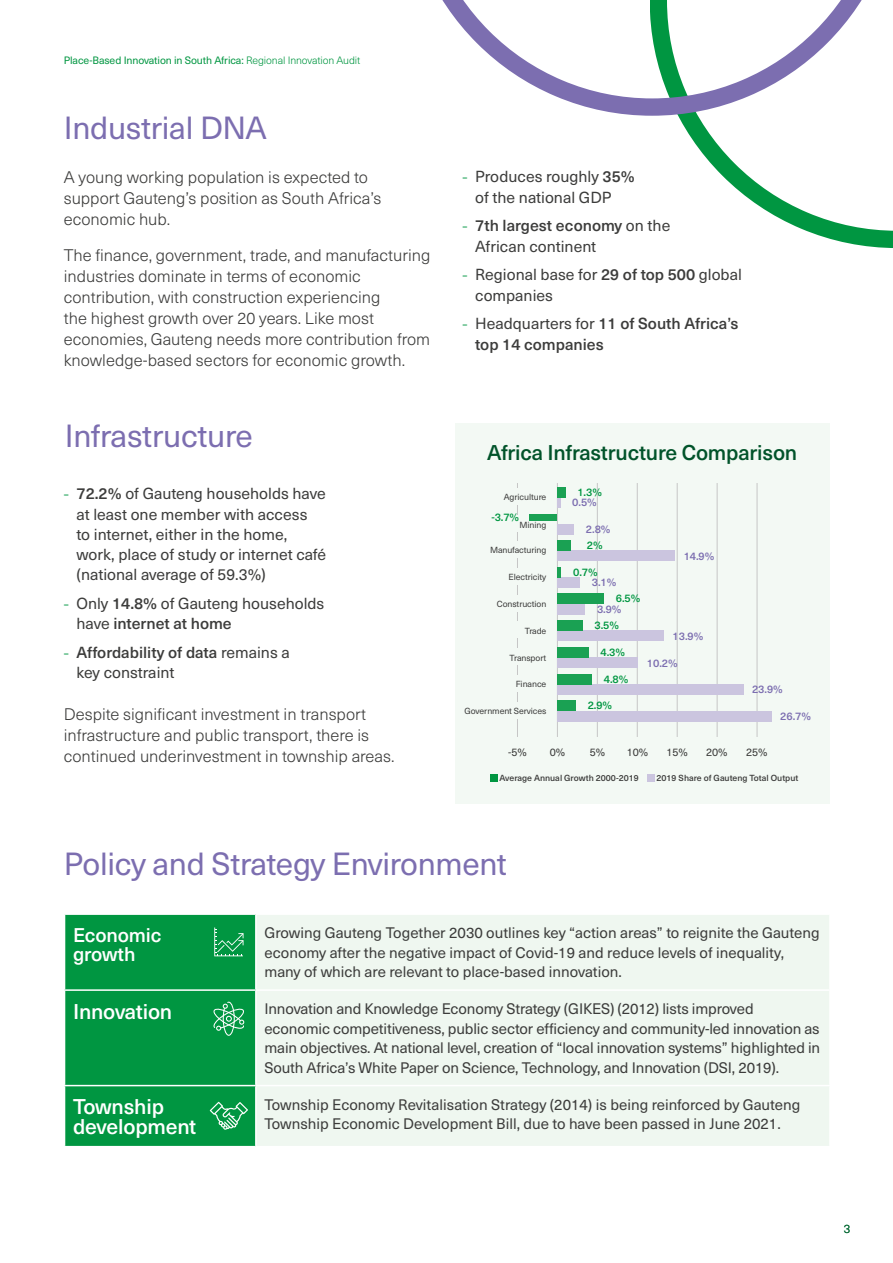
<style>
.page{position:relative;width:893px;height:1263px;background:#fff}
.page>*{position:absolute;margin:0;border:0;box-sizing:border-box;transform-origin:0 0}
.Subtitle{font:31.5px "Neue Haas Unica W1 G";letter-spacing:-.01em;color:#7c6eb0}
.Small_subtitle_3{font:500 21px "Neue Haas Unica W1 G";letter-spacing:-.01em;color:#01532a}
.Small_subtitle_3-2{font:500 21px/19.5px "Neue Haas Unica W1 G";letter-spacing:-.01em;color:#fff}
.Small_subtitle_3-3{font:500 19.5px/19.5px "Neue Haas Unica W1 G";letter-spacing:-.01em;color:#fff}
.Body{font:300 16.5px/21px "Neue Haas Unica W1 G";color:#3c3c3b}
.t1{font:15.75px/20.2px "Neue Haas Unica W1 G";color:#3c3c3b}
.t2{font:500 15.75px/20.2px "Neue Haas Unica W1 G";color:#3c3c3b}
.Body_-_table{font:15px/19.5px "Neue Haas Unica W1 G";letter-spacing:-.01em;color:#3c3c3b}
.Body-2{font:300 12px "Neue Haas Unica W1 G";color:#01532a}
.Small_subtitle{font:500 10.8px "Neue Haas Unica W1 G";letter-spacing:-.01em;color:#7c6eb0}
.Small_subtitle-2{font:500 10.8px "Neue Haas Unica W1 G";color:#009641}
.Small_subtitle-3{font:10.8px "Neue Haas Unica W1 G";letter-spacing:-.01em;color:#3c3c3b}
.t3{font:10.5px "Neue Haas Unica W1 G";letter-spacing:-.01em;color:#009641}
.Small_subtitle-4{font:8.7px "Neue Haas Unica W1 G";letter-spacing:-.01em;color:#3c3c3b}
.Labels{font:500 8.7px "Neue Haas Unica W1 G";color:#3c3c3b}
.s1{font-weight:300}
.s2{font-family:"FS Elliot";font-weight:700;color:#66c08d}
.s3{font-weight:500}
.s4{font-weight:400}
</style>
<div class="page">
<svg style="left:678px;top:116px;width:215px;height:132px"></svg>
<svg style="left:442px;top:0;width:420px;height:116px"></svg>
<div style="left:455px;top:423px;width:374px;height:381px;background:#f3f9f4"></div>
<hr style="left:637px;top:483px;width:1px;height:254px;background:#c6c6c6">
<hr style="left:557px;top:483px;width:1px;height:254px;background:#c6c6c6">
<hr style="left:717px;top:483px;width:1px;height:254px;background:#c6c6c6">
<hr style="left:757px;top:483px;width:1px;height:254px;background:#c6c6c6">
<hr style="left:517px;top:483px;width:1px;height:254px;background:#c6c6c6">
<hr style="left:677px;top:483px;width:1px;height:254px;background:#c6c6c6">
<hr style="left:597px;top:483px;width:1px;height:254px;background:#c6c6c6">
<div style="left:557px;top:711px;width:214px;height:10px;background:#cbc5df"></div>
<div style="left:557px;top:631px;width:107px;height:10px;background:#cbc5df"></div>
<div style="left:557px;top:551px;width:118px;height:10px;background:#cbc5df"></div>
<div style="left:557px;top:684px;width:186px;height:10px;background:#cbc5df"></div>
<div style="left:557px;top:604px;width:28px;height:10px;background:#cbc5df"></div>
<div style="left:557px;top:524px;width:17px;height:10px;background:#cbc5df"></div>
<div style="left:557px;top:657px;width:81px;height:11px;background:#cbc5df"></div>
<div style="left:557px;top:577px;width:23px;height:11px;background:#cbc5df"></div>
<svg style="left:557px;top:497px;width:3px;height:10px"></svg>
<div style="left:557px;top:701px;width:19px;height:10px;background:#1aa153"></div>
<div style="left:557px;top:620px;width:26px;height:11px;background:#1aa153"></div>
<div style="left:557px;top:540px;width:14px;height:11px;background:#1aa153"></div>
<div style="left:557px;top:674px;width:35px;height:10px;background:#1aa153"></div>
<div style="left:557px;top:594px;width:47px;height:10px;background:#1aa153"></div>
<div style="left:557px;top:647px;width:31px;height:10px;background:#1aa153"></div>
<hr style="left:557px;top:567px;width:4px;height:10px;background:#1aa153">
<div style="left:557px;top:487px;width:8px;height:10px;background:#1aa153"></div>
<div style="left:461px;top:702px;width:85px;height:16px;background:#f3f9f4"></div>
<div style="left:484px;top:621px;width:62px;height:17px;background:#f3f9f4"></div>
<div style="left:484px;top:541px;width:62px;height:17px;background:#f3f9f4"></div>
<div style="left:484px;top:675px;width:62px;height:17px;background:#f3f9f4"></div>
<div style="left:484px;top:595px;width:62px;height:17px;background:#f3f9f4"></div>
<div style="left:484px;top:515px;width:62px;height:17px;background:#f3f9f4"></div>
<div style="left:484px;top:648px;width:62px;height:17px;background:#f3f9f4"></div>
<div style="left:484px;top:568px;width:62px;height:17px;background:#f3f9f4"></div>
<div style="left:484px;top:488px;width:62px;height:17px;background:#f3f9f4"></div>
<div style="left:490px;top:774px;width:7px;height:7px;background:#009641"></div>
<div style="left:647px;top:774px;width:7px;height:7px;background:#cbc5df"></div>
<div style="left:530px;top:514px;width:27px;height:6px;background:#1aa153"></div>
<div style="left:257px;top:915px;width:572px;height:231px;background:#eff7f0"></div>
<hr style="left:256px;top:989px;width:575px;height:2px;background:#fff">
<hr style="left:256px;top:1085px;width:575px;height:1px;background:#fff">
<svg style="left:65px;top:914px;width:191px;height:233px;background:#0a9a48"></svg>
<p class="t3" style="left:64px;top:52px;width:298px">Place-Based Innovation in South Africa: <span class="s1">Regional Innovation Audit</span></p>
<p class="Subtitle" style="left:64px;top:104px;width:204px">Industrial DNA</p>
<p class="Body" style="left:64px;top:166px;width:319px">A young working population is expected to support Gauteng’s position as South Africa’s economic hub.</p>
<p class="Body" style="left:64px;top:244px;width:368px">The finance, government, trade, and manufacturing industries dominate in terms of economic contribution, with construction experiencing<br>the highest growth over 20 years. Like most economies, Gauteng needs more contribution from knowledge-based sectors for economic growth.</p>
<p class="Subtitle" style="left:65px;top:413px;width:190px">Infrastructure</p>
<p class="t1" style="left:77px;top:483px;width:251px;text-indent:-13px"><span class="s2">-</span> <span class="s3">72.2%</span> of Gauteng households have at least one member with access<br>to internet, either in the home, work, place of study or internet café (national average of 59.3%)</p>
<p class="t1" style="left:77px;top:593px;width:249px;text-indent:-13px"><span class="s2">-</span> Only <span class="s3">14.8%</span> of Gauteng households have <span class="s3">internet at home</span></p>
<p class="t1" style="left:77px;top:642px;width:215px;text-indent:-13px"><span class="s2">-</span> <span class="s3">Affordability of data</span> remains a key constraint</p>
<p class="Body" style="left:64px;top:703px;width:332px">Despite significant investment in transport infrastructure and public transport, there is continued underinvestment in township areas.</p>
<p class="t1" style="left:475px;top:166px;width:161px;text-indent:-13px"><span class="s2">-</span> Produces roughly <span class="s3">35% </span>of the national GDP</p>
<p class="t1" style="left:475px;top:215px;width:197px;text-indent:-13px"><span class="s2">-</span> <span class="s3">7th largest economy</span> on the<br>African continent</p>
<p class="t1" style="left:475px;top:264px;width:268px;text-indent:-13px"><span class="s2">-</span> Regional base for <span class="s3">29 of top 500</span> global companies</p>
<p class="t2" style="left:475px;top:313px;width:265px;text-indent:-13px"><span class="s2">-</span> <span class="s4">Headquarters for</span> 11 of South Africa’s top 14 companies</p>
<p class="Small_subtitle_3" style="left:487px;top:436px;width:312px">Africa Infrastructure Comparison</p>
<p class="Small_subtitle-4" style="left:504px;top:490px;width:44px">Agriculture</p>
<p class="Small_subtitle-2" style="left:577px;top:484px;width:26px">1.3%</p>
<p class="Small_subtitle" style="left:572px;top:494px;width:26px">0.5%</p>
<p class="Small_subtitle-2" style="left:491px;top:509px;width:29px">-3.7%</p>
<p class="Small_subtitle-4" style="left:519px;top:519px;width:28px">Mining</p>
<p class="Small_subtitle" style="left:586px;top:521px;width:26px">2.8%</p>
<p class="Small_subtitle-4" style="left:490px;top:544px;width:58px">Manufacturing</p>
<p class="Small_subtitle-2" style="left:587px;top:537px;width:17px">2%</p>
<p class="Small_subtitle" style="left:684px;top:548px;width:32px">14.9%</p>
<p class="Small_subtitle-4" style="left:508px;top:570px;width:39px">Electricity</p>
<p class="Small_subtitle-2" style="left:573px;top:564px;width:26px">0.7%</p>
<p class="Small_subtitle" style="left:592px;top:574px;width:26px">3.1%</p>
<p class="Small_subtitle-4" style="left:497px;top:597px;width:51px">Construction</p>
<p class="Small_subtitle-2" style="left:616px;top:590px;width:26px">6.5%</p>
<p class="Small_subtitle" style="left:597px;top:601px;width:26px">3.9%</p>
<p class="Small_subtitle-4" style="left:525px;top:624px;width:23px">Trade</p>
<p class="Small_subtitle-2" style="left:594px;top:617px;width:26px">3.5%</p>
<p class="Small_subtitle" style="left:673px;top:628px;width:32px">13.9%</p>
<p class="Small_subtitle-4" style="left:510px;top:651px;width:38px">Transport</p>
<p class="Small_subtitle-2" style="left:600px;top:644px;width:26px">4.3%</p>
<p class="Small_subtitle" style="left:647px;top:655px;width:32px">10.2%</p>
<p class="Small_subtitle-4" style="left:516px;top:677px;width:32px">Finance</p>
<p class="Small_subtitle-2" style="left:604px;top:671px;width:26px">4.8%</p>
<p class="Small_subtitle" style="left:752px;top:681px;width:32px">23.9%</p>
<p class="Small_subtitle-4" style="left:465px;top:705px;width:83px">Government Services</p>
<p class="Small_subtitle-2" style="left:588px;top:697px;width:26px">2.9%</p>
<p class="Small_subtitle" style="left:780px;top:708px;width:32px">26.7%</p>
<p class="Small_subtitle-3" style="left:508px;top:744px;width:20px">-5%</p>
<p class="Small_subtitle-3" style="left:550px;top:744px;width:17px">0%</p>
<p class="Small_subtitle-3" style="left:590px;top:744px;width:17px">5%</p>
<p class="Small_subtitle-3" style="left:627px;top:744px;width:23px">10%</p>
<p class="Small_subtitle-3" style="left:667px;top:744px;width:23px">15%</p>
<p class="Small_subtitle-3" style="left:706px;top:744px;width:23px">20%</p>
<p class="Small_subtitle-3" style="left:746px;top:744px;width:23px">25%</p>
<p class="Labels" style="left:499px;top:772px;width:141px">Average Annual Growth 2000-2019</p>
<p class="Labels" style="left:656px;top:772px;width:143px">2019 Share of Gauteng Total Output</p>
<p class="Subtitle" style="left:64px;top:840px;width:445px">Policy and Strategy Environment</p>
<p class="Small_subtitle_3-3" style="left:73px;top:924px;width:90px">Economic growth</p>
<p class="Body_-_table" style="left:264px;top:922px;width:557px">Growing Gauteng Together 2030 outlines key “action areas” to reignite the Gauteng economy after the negative impact of Covid-19 and reduce levels of inequality, many of which are relevant to place-based innovation.</p>
<p class="Small_subtitle_3-2" style="left:73px;top:1000px;width:101px">Innovation</p>
<p class="Body_-_table" style="left:264px;top:998px;width:557px">Innovation and Knowledge Economy Strategy (GIKES) (2012) lists improved economic competitiveness, public sector efficiency and community-led innovation as main objectives. At national level, creation of “local innovation systems” highlighted in South Africa’s White Paper on Science, Technology, and Innovation (DSI, 2019).</p>
<p class="Small_subtitle_3-2" style="left:73px;top:1096px;width:125px">Township development</p>
<p class="Body_-_table" style="left:264px;top:1094px;width:537px">Township Economy Revitalisation Strategy (2014) is being reinforced by Gauteng<br>Township Economic Development Bill, due to have been passed in June 2021.</p>
<p class="Body-2" style="left:844px;top:1220px;width:8px">3</p>
</div>
